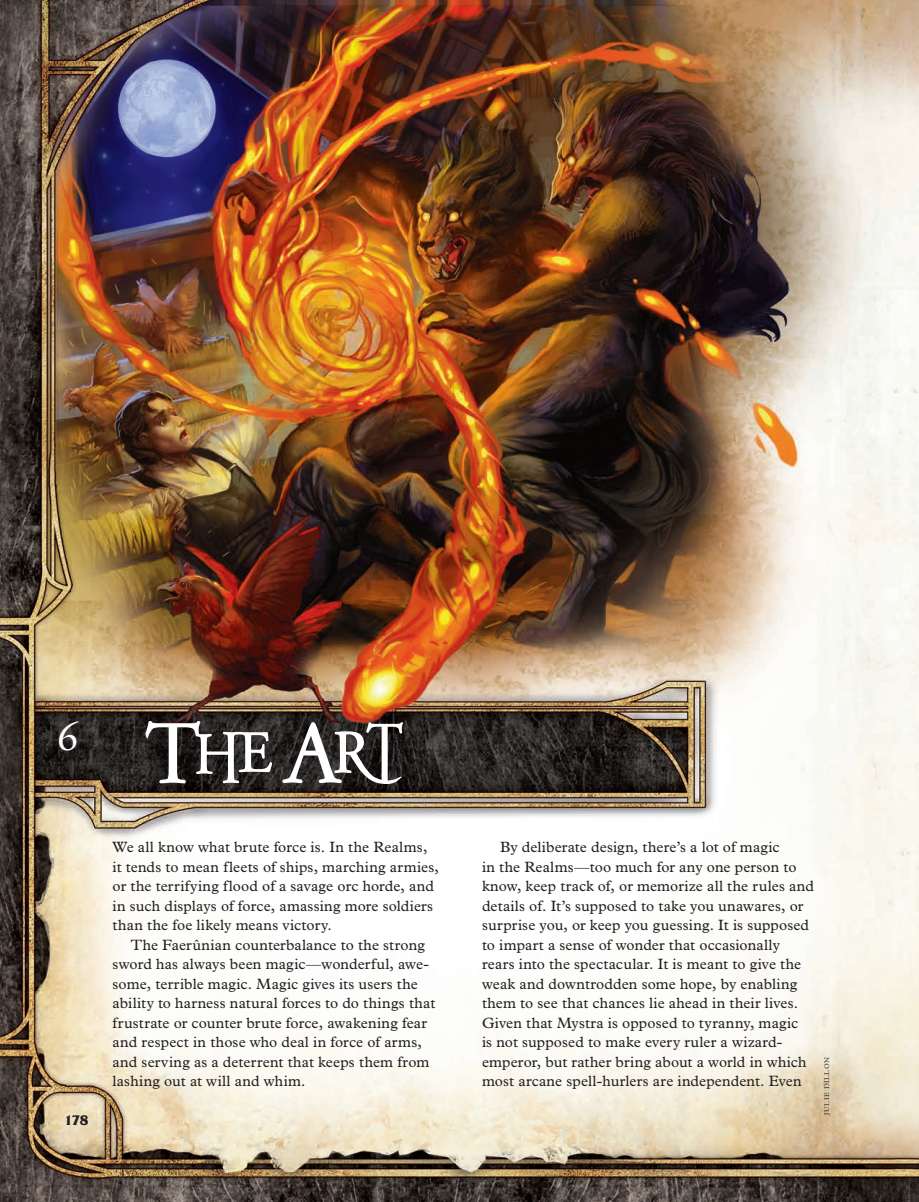
<style>
.page{position:relative;width:919px;height:1202px;background:#fff}
.page>*{position:absolute;margin:0;border:0;box-sizing:border-box;transform-origin:0 0}
.t1{font:45px "Garamoda Minuscule";color:#fff}
.t2{font:15px/19.5px "Plantin MT Std";letter-spacing:.01em;color:#231f20}
.t3{font:700 13.8px "Friz Quadrata Std";color:#231f20}
.t4{font:300 6.75px "Plantin MT Std";letter-spacing:.075em;color:#231f20;scale:1.05 1}
</style>
<div class="page">
<img style="left:0;top:0;width:918px;height:1202px">
<svg style="left:145px;top:721px;width:127px;height:62px"></svg>
<svg style="left:282px;top:722px;width:121px;height:62px"></svg>
<h1 class="t1" style="left:58px;top:703px;width:25px">6</h1>
<p class="t3" style="left:64px;top:1112px;width:26px">178</p>
<p class="t2" style="left:113px;top:837px;width:328px">We all know what brute force is. In the Realms, it tends to mean fleets of ships, marching armies, or the terrifying flood of a savage orc horde, and in such displays of force, amassing more soldiers than the foe likely means victory.</p>
<p class="t2" style="left:113px;top:935px;width:324px;text-indent:18px">The Faerûnian counterbalance to the strong sword has always been magic—wonderful, awe&shy;some, terrible magic. Magic gives its users the ability to harness natural forces to do things that frustrate or counter brute force, awakening fear and respect in those who deal in force of arms, and serving as a deterrent that keeps them from lashing out at will and whim.</p>
<p class="t2" style="left:482px;top:837px;width:333px;text-indent:18px">By deliberate design, there’s a lot of magic<br>in the Realms—too much for any one person to know, keep track of, or memorize all the rules and details of. It’s supposed to take you unawares, or surprise you, or keep you guessing. It is supposed to impart a sense of wonder that occasionally rears into the spectacular. It is meant to give the weak and downtrodden some hope, by enabling them to see that chances lie ahead in their lives.<br>Given that Mystra is opposed to tyranny, magic<br>is not supposed to make every ruler a wizard&shy;emperor, but rather bring about a world in which most arcane spell-hurlers are independent. Even</p>
<p class="t4" style="left:822px;top:1114px;width:56px;rotate:-90deg">Julie Dillon</p>
</div>
